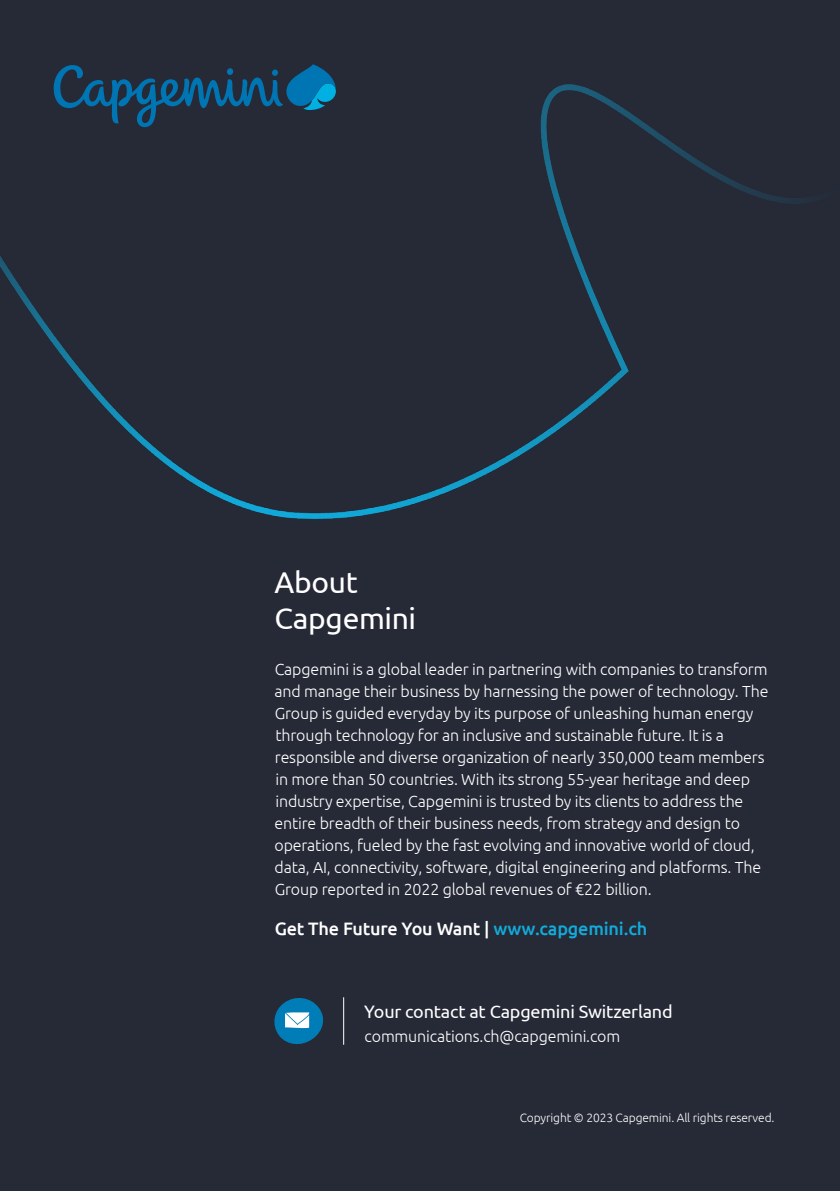
<style>
.page{position:relative;width:840px;height:1191px;background:#fff}
.page>*{position:absolute;margin:0;border:0;box-sizing:border-box;transform-origin:0 0}
.t1{font:30px/36px "Ubuntu";letter-spacing:-.01em;color:#fff}
.t2{font:500 18px "Ubuntu";letter-spacing:-.01em;color:#fff}
.t3{font:18px "Ubuntu";letter-spacing:-.01em;color:#fff}
.t4{font:300 16px/22px "Ubuntu";letter-spacing:-.01em;color:#fff}
.t5{font:300 12px "Ubuntu";letter-spacing:-.01em;color:#fff}
.s1{color:#12abdb}
</style>
<div class="page">
<div style="left:0;top:0;width:839px;height:1191px;background:#262936"></div>
<img style="left:0;top:84px;width:808px;height:435px">
<svg style="left:54px;top:64px;width:282px;height:63px"></svg>
<svg style="left:274px;top:998px;width:49px;height:47px"></svg>
<hr style="left:343px;top:997px;width:1px;height:47px;background:#fff">
<h1 class="t1" style="left:274px;top:563px;width:143px">About<br>Capgemini</h1>
<p class="t4" style="left:274px;top:658px;width:495px">Capgemini is a global leader in partnering with companies to transform and manage their business by harnessing the power of technology. The Group is guided everyday by its purpose of unleashing human energy through technology for an inclusive and sustainable future. It is a responsible and diverse organization of nearly 350,000 team members in more than 50 countries. With its strong 55-year heritage and deep industry expertise, Capgemini is trusted by its clients to address the entire breadth of their business needs, from strategy and design to operations, fueled by the fast evolving and innovative world of cloud, data, AI, connectivity, software, digital engineering and platforms. The Group reported in 2022 global revenues of €22 billion.</p>
<p class="t2" style="left:274px;top:917px;width:374px">Get The Future You Want | <span class="s1">www.capgemini.ch</span></p>
<p class="t3" style="left:364px;top:1000px;width:310px">Your contact at Capgemini Switzerland</p>
<p class="t4" style="left:364px;top:1024px;width:257px">communications.ch@capgemini.com</p>
<p class="t5" style="left:519px;top:1111px;width:256px">Copyright © 2023 Capgemini. All rights reserved.</p>
</div>
